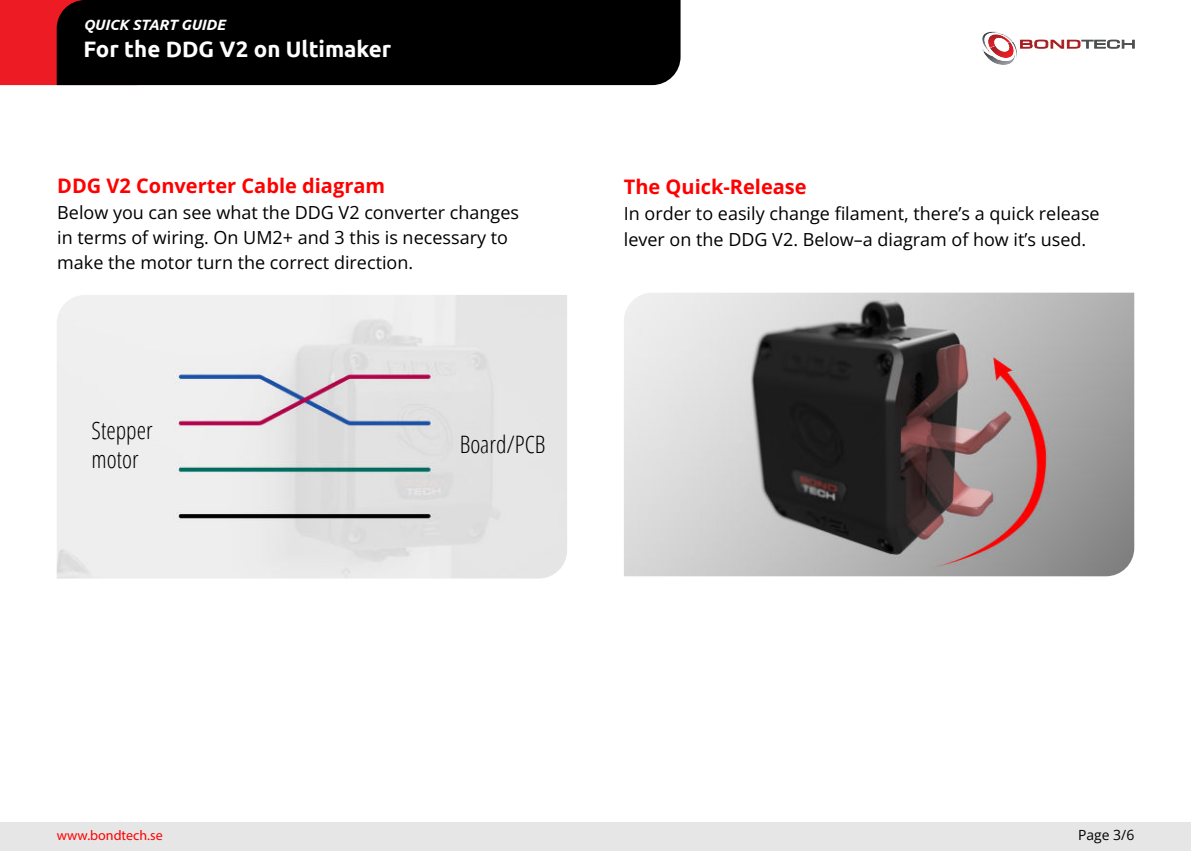
<style>
.page{position:relative;width:1191px;height:851px;background:#fff}
.page>*{position:absolute;margin:0;border:0;box-sizing:border-box;transform-origin:0 0}
.t1{font:300 condensed 24px/28.8px "Open Sans";color:#000}
.t2{font:700 22.4px "Ubuntu";color:#fff}
.t3{font:700 20px "Open Sans";color:#f00}
.t4{font:18px/25px "Open Sans";color:#000}
.t5{font:italic 700 14.8px "Ubuntu";color:#fff}
.t6{font:14px "Myriad Pro";color:#f00}
.t7{font:14px "Open Sans";color:#000}
.s1{font-style:inherit}
</style>
<div class="page">
<div style="left:0;top:822px;width:1191px;height:28px;background:#e6e6e6"></div>
<img style="left:57px;top:295px;width:510px;height:283px">
<img style="left:624px;top:292px;width:510px;height:284px">
<div style="left:0;top:0;width:57px;height:85px;background:#ed1c24"></div>
<div style="left:57px;top:0;width:623px;height:85px;background:#000"></div>
<svg style="left:982px;top:32px;width:152px;height:33px"></svg>
<p class="t5" style="left:83px;top:19px;width:143px">QUICK START GUIDE</p>
<p class="t2" style="left:83px;top:36px;width:309px">For the DDG V2 on Ultimaker</p>
<p class="t3" style="left:57px;top:178px;width:329px">DDG V2 Converter Cable diagram</p>
<p class="t4" style="left:57px;top:202px;width:463px">Below you can see what the DDG V2 <span class="s1">converter</span> changes in terms of wiring. On UM2+ and 3 this is necessary to make the motor turn the correct direction.</p>
<h1 class="t1" style="left:92px;top:418px;width:63px">Stepper motor</h1>
<h1 class="t1" style="left:460px;top:432px;width:87px">Board/PCB</h1>
<p class="t3" style="left:624px;top:179px;width:184px">The Quick-Release</p>
<p class="t4" style="left:624px;top:201px;width:477px;line-height:25.6px">In orde<span class="s1">r</span> to easily change filament, there’s a quick release lever on the DDG V2. Below–a diagram of how it’s used.</p>
<p class="t6" style="left:57px;top:827px;width:107px">www.bondtech.se</p>
<p class="t7" style="left:1078px;top:829px;width:58px">Page 3/6</p>
</div>
